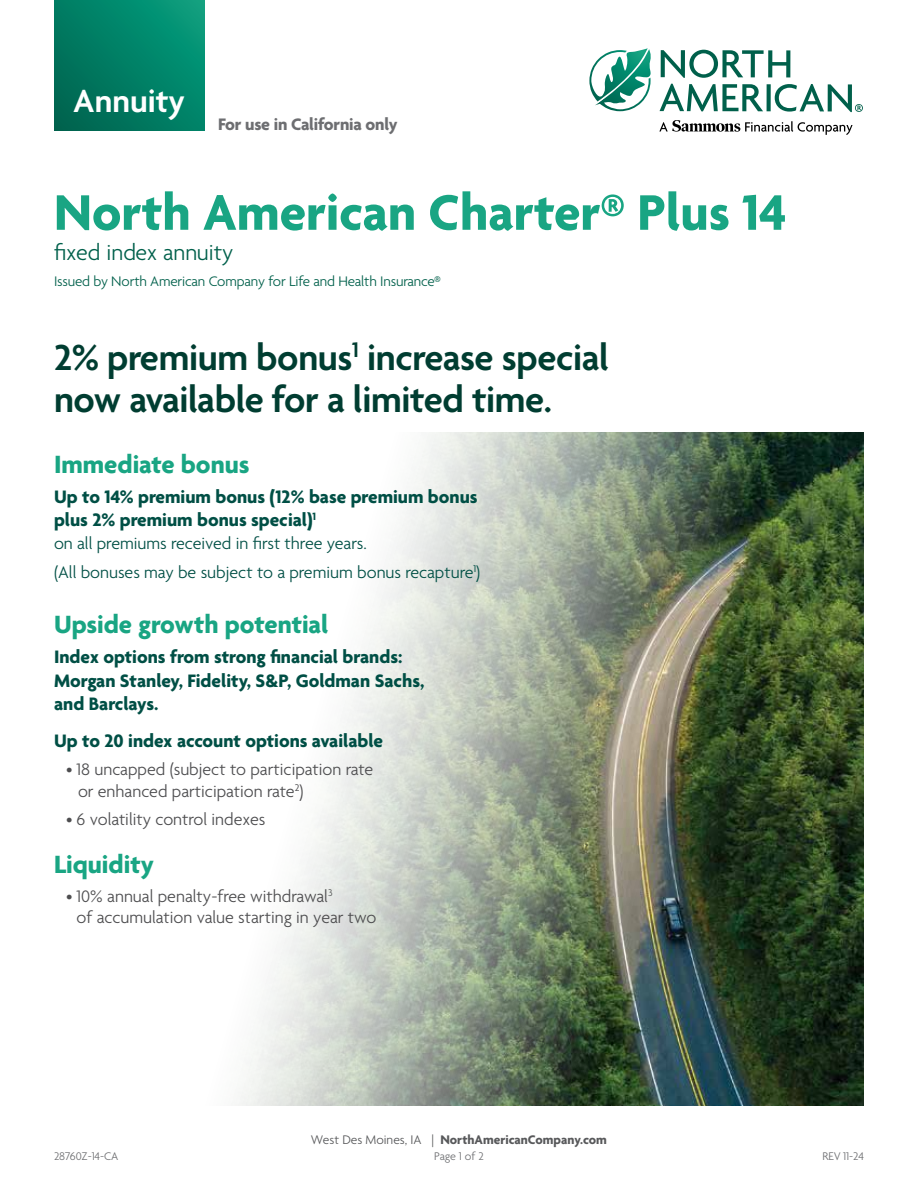
<style>
.page{position:relative;width:918px;height:1188px;background:#fff}
.page>*{position:absolute;margin:0;border:0;box-sizing:border-box;transform-origin:0 0}
.t1{font:700 54px "Agenda";color:#19a583}
.t2{font:600 39px/42px "Agenda";letter-spacing:-.01em;color:#003d31}
.t3{font:600 34.5px "Agenda";color:#fff}
.t4{font:700 27px "Agenda";color:#19a583}
.t5{font:300 24px "Agenda";color:#00604b}
.t6{font:700 19.5px/23.4px "Agenda";color:#004f45}
.t7{font:300 18px/21.6px "Agenda";color:#4d4d4f}
.t8{font:300 18px/29.2px "Agenda";color:#004f45}
.t9{font:700 18px "Agenda";letter-spacing:-.01em;color:#6d6e71}
.t10{font:300 15px "Agenda";letter-spacing:-.01em;color:#00604b}
.t11{font:700 13.5px "Agenda";color:#58595b}
.t12{font:300 12px "Agenda";letter-spacing:-.01em;color:#6d6e71}
.s1{font-weight:300}
</style>
<div class="page">
<img style="left:238px;top:432px;width:626px;height:674px">
<svg style="left:661px;top:50px;width:129px;height:28px"></svg>
<svg style="left:660px;top:84px;width:103px;height:27px"></svg>
<svg style="left:767px;top:84px;width:4px;height:27px"></svg>
<svg style="left:589px;top:48px;width:62px;height:63px"></svg>
<svg style="left:659px;top:120px;width:194px;height:15px"></svg>
<svg style="left:775px;top:84px;width:88px;height:28px"></svg>
<svg style="left:54px;top:0;width:150px;height:130px;background:#008065"></svg>
<h3 class="t3" style="left:73px;top:83px;width:113px">Annuity</h3>
<p class="t9" style="left:218px;top:115px;width:181px">For use in California only</p>
<h1 class="t1" style="left:54px;top:183px;width:734px">North American Charter® Plus 14</h1>
<p class="t5" style="left:54px;top:239px;width:181px">fixed index annuity</p>
<p class="t10" style="left:54px;top:273px;width:389px">Issued by North American Company for Life and Health Insurance®</p>
<h2 class="t2" style="left:54px;top:339px;width:556px">2% premium bonus<sup>1</sup> increase special now available for a limited time.</h2>
<h3 class="t4" style="left:54px;top:450px;width:197px">Immediate bonus</h3>
<p class="t6" style="left:54px;top:486px;width:425px">Up to 14% premium bonus (12% base premium bonus plus 2% premium bonus special)<sup>1</sup></p>
<p class="t8" style="left:54px;top:530px;width:428px">on all premiums received in first three years.<br>(All bonuses may be subject to a premium bonus recapture<sup>1</sup>)</p>
<h3 class="t4" style="left:54px;top:610px;width:276px">Upside growth potential</h3>
<p class="t6" style="left:54px;top:646px;width:372px">Index options from strong financial brands:<br>Morgan Stanley, Fidelity, S&amp;P, Goldman Sachs, and Barclays.</p>
<p class="t6" style="left:54px;top:730px;width:330px">Up to 20 index account options available</p>
<p class="t7" style="left:78px;top:760px;width:297px;text-indent:-12px">• 18 uncapped (subject to participation rate or enhanced participation rate<sup>2</sup>)</p>
<p class="t7" style="left:66px;top:810px;width:201px">• 6 volatility control indexes</p>
<h3 class="t4" style="left:54px;top:850px;width:101px">Liquidity</h3>
<p class="t7" style="left:77px;top:886px;width:301px;text-indent:-11px">• 10% annual penalty-free withdrawal<sup>3<br></sup>of accumulation value starting in year two</p>
<p class="t11" style="left:311px;top:1132px;width:298px"><span class="s1">West Des Moines, IA |</span> NorthAmericanCompany.com</p>
<p class="t12" style="left:54px;top:1150px;width:66px">28760Z-14-CA</p>
<p class="t12" style="left:434px;top:1150px;width:51px">Page 1 of 2</p>
<p class="t12" style="left:823px;top:1150px;width:43px">REV 11-24</p>
</div>
